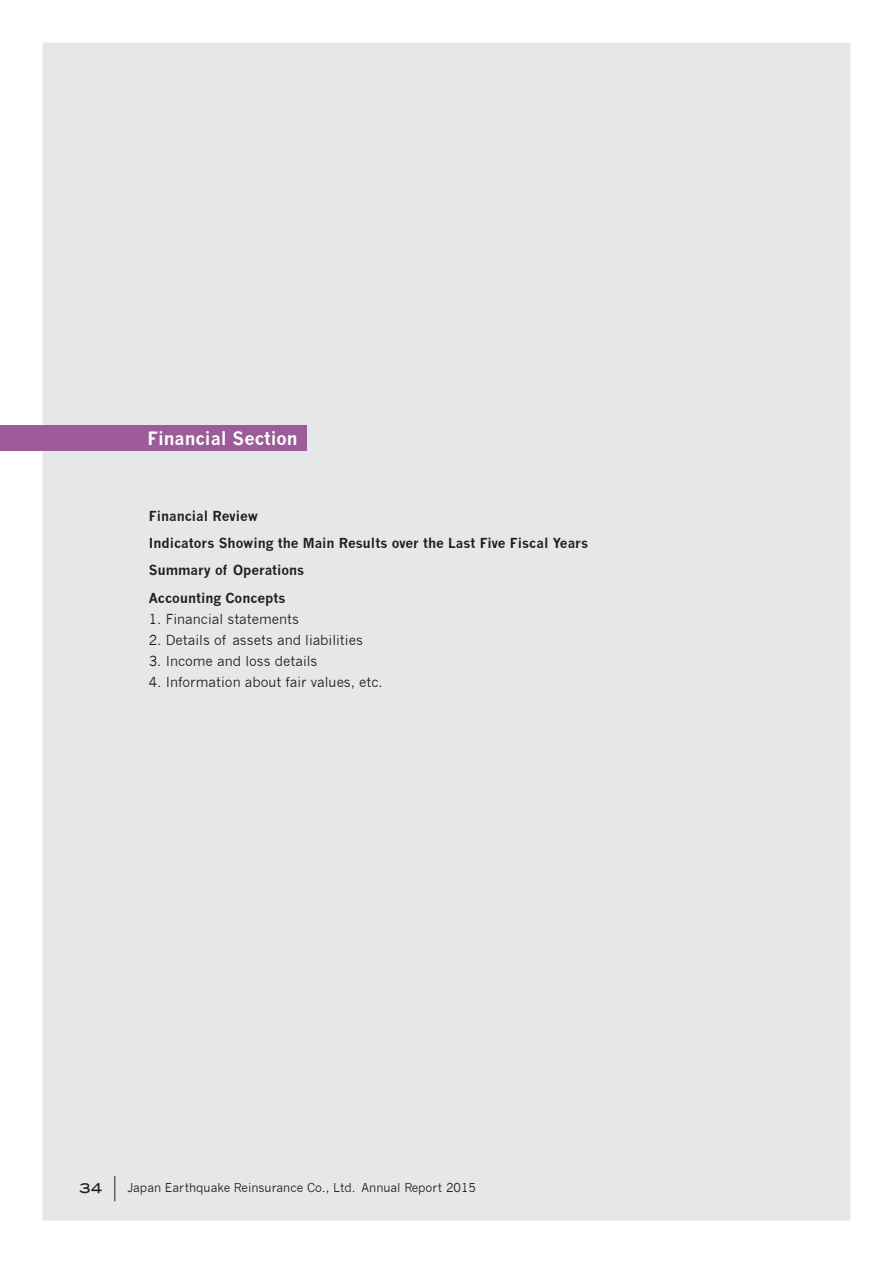
<style>
.page{position:relative;width:893px;height:1263px;background:#fff}
.page>*{position:absolute;margin:0;border:0;box-sizing:border-box;transform-origin:0 0}
.t1{font:700 18px "News Gothic";color:#fff}
.t2{font:700 13.5px/27.5px "News Gothic";color:#221e1f}
.t3{font:13.5px "News Gothic";color:#221e1f}
.t4{font:13.5px "Blair Md ITCTT Medium";color:#221e1f}
.t5{font:12px "News Gothic";color:#221e1f}
</style>
<div class="page">
<div style="left:0;top:0;width:893px;height:1263px;background:#e6e7e8;border:43px solid #fff"></div>
<svg style="left:114px;top:1176px;width:1px;height:25px"></svg>
<div style="left:0;top:425px;width:306px;height:26px;background:#9d5b9a"></div>
<h1 class="t1" style="left:148px;top:427px;width:152px">Financial Section</h1>
<p class="t2" style="left:149px;top:502px;width:441px">Financial Review<br>Indicators Showing the Main Results over the Last Five Fiscal Years<br>Summary of Operations<br>Accounting Concepts</p>
<p class="t3" style="left:149px;top:611px;width:152px">1. Financial statements</p>
<p class="t3" style="left:149px;top:632px;width:216px">2. Details of assets and liabilities</p>
<p class="t3" style="left:149px;top:653px;width:170px">3. Income and loss details</p>
<p class="t3" style="left:149px;top:674px;width:235px">4. Information about fair values, etc.</p>
<p class="t4" style="left:80px;top:1180px;width:24px">34</p>
<p class="t5" style="left:128px;top:1181px;width:350px">Japan Earthquake Reinsurance Co., Ltd. Annual Report 2015</p>
</div>
